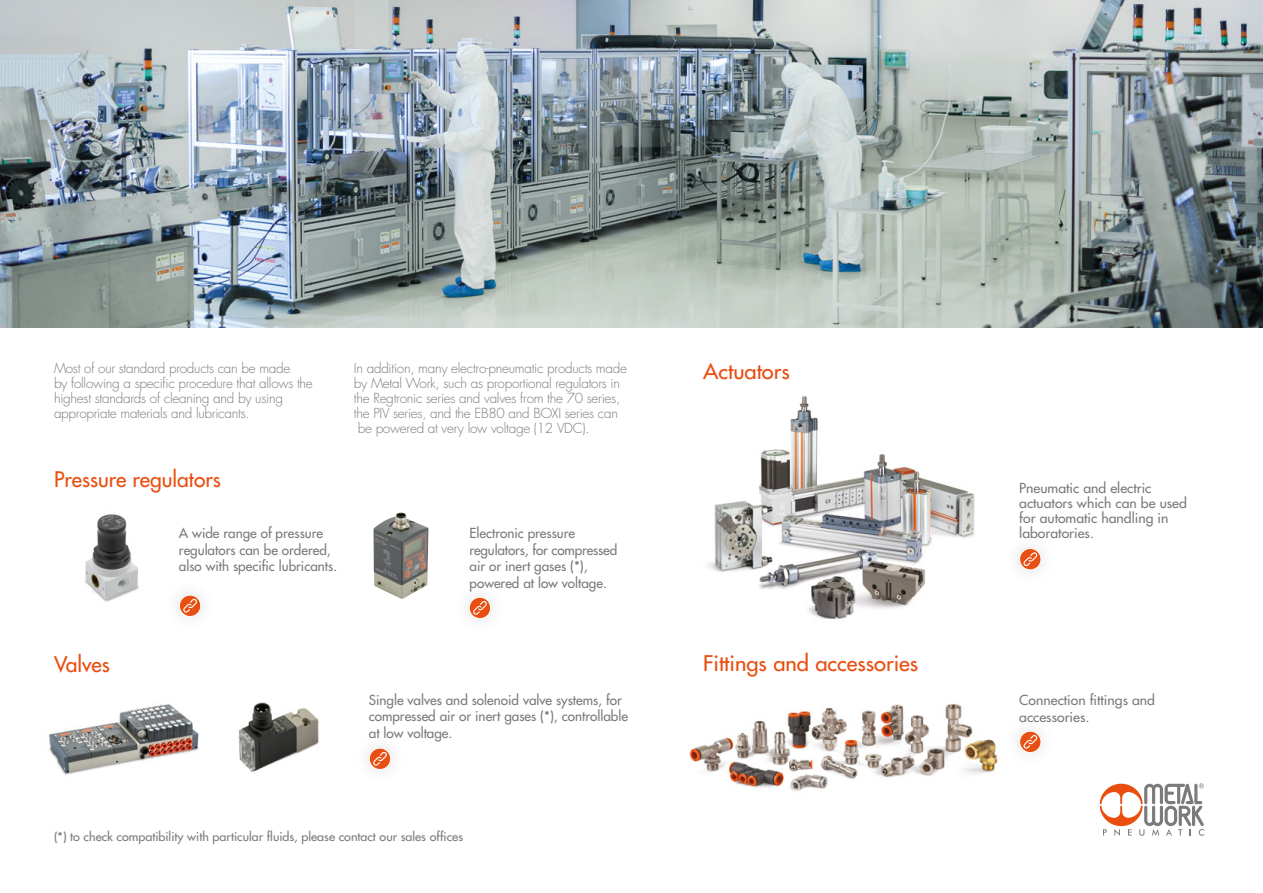
<style>
.page{position:relative;width:1263px;height:893px;background:#fff}
.page>*{position:absolute;margin:0;border:0;box-sizing:border-box;transform-origin:0 0}
.t1{font:500 21px "Futura Std";color:#e94e0f;scale:1.04 1}
.t2{font:500 21px "Futura Std";color:#e94e0f}
.t3{font:300 13.5px/15px "Futura Std";letter-spacing:-.02em;color:#7c7b7b}
.t4{font:500 13.5px/16.5px "Futura Std";color:#7c7b7b}
.t5{font:500 13.5px/15px "Futura Std";color:#7c7b7b;scale:1.04 1}
.t6{font:500 12px "Futura Std";color:#7c7b7b;scale:1.04 1}
</style>
<div class="page">
<img style="left:84px;top:514px;width:55px;height:88px">
<img style="left:373px;top:512px;width:56px;height:87px">
<img style="left:238px;top:702px;width:81px;height:70px">
<img style="left:48px;top:704px;width:151px;height:71px">
<img style="left:708px;top:396px;width:267px;height:223px">
<img style="left:689px;top:704px;width:309px;height:87px">
<img style="left:0;top:0;width:1263px;height:327px">
<svg style="left:1100px;top:783px;width:104px;height:53px"></svg>
<svg style="left:469px;top:597px;width:22px;height:22px"></svg>
<div style="left:469px;top:597px;width:22px;height:22px;border:1px solid #fff;border-radius:50%"></div>
<svg style="left:473px;top:601px;width:14px;height:14px"></svg>
<svg style="left:179px;top:595px;width:22px;height:21px"></svg>
<div style="left:179px;top:595px;width:22px;height:22px;border:1px solid #fff;border-radius:50%"></div>
<svg style="left:183px;top:599px;width:14px;height:14px"></svg>
<svg style="left:1019px;top:548px;width:22px;height:22px"></svg>
<div style="left:1019px;top:548px;width:22px;height:22px;border:1px solid #fff;border-radius:50%"></div>
<svg style="left:1023px;top:552px;width:14px;height:14px"></svg>
<svg style="left:1019px;top:731px;width:22px;height:21px"></svg>
<div style="left:1019px;top:731px;width:22px;height:22px;border:1px solid #fff;border-radius:50%"></div>
<svg style="left:1023px;top:735px;width:14px;height:14px"></svg>
<svg style="left:369px;top:748px;width:22px;height:21px"></svg>
<div style="left:369px;top:748px;width:22px;height:22px;border:1px solid #fff;border-radius:50%"></div>
<svg style="left:373px;top:752px;width:14px;height:14px"></svg>
<p class="t3" style="left:54px;top:361px;width:260px">Most of our standard products can be made<br>by following a specific procedure that allows the highest standards of cleaning and by using appropriate materials and lubricants.</p>
<p class="t3" style="left:354px;top:361px;width:274px">In addition, many electro-pneumatic products made by Metal Work, such as proportional regulators in the Regtronic series and valves from the 70 series, the PIV series, and the EB80 and BOXI series can be powered at very low voltage (12 VDC).</p>
<h1 class="t2" style="left:54px;top:466px;width:168px">Pressure regulators</h1>
<h1 class="t2" style="left:54px;top:651px;width:57px">Valves</h1>
<p class="t4" style="left:179px;top:525px;width:160px">A wide range of pressure regulators can be ordered, also with specific lubricants.</p>
<p class="t4" style="left:469px;top:525px;width:149px">Electronic pressure regulators, for compressed air or inert gases (*), powered at low voltage.</p>
<p class="t4" style="left:369px;top:692px;width:261px">Single valves and solenoid valve systems, for compressed air or inert gases (*), controllable at low voltage.</p>
<p class="t6" style="left:54px;top:829px;width:395px">(*) to check compatibility with particular fluids, please contact our sales offices</p>
<h1 class="t1" style="left:703px;top:359px;width:85px">Actuators</h1>
<h1 class="t1" style="left:703px;top:650px;width:208px">Fittings and accessories</h1>
<p class="t5" style="left:1019px;top:481px;width:163px">Pneumatic and electric actuators which can be used for automatic handling in laboratories.</p>
<p class="t5" style="left:1019px;top:692px;width:132px;line-height:16.5px">Connection fittings and accessories.</p>
</div>
